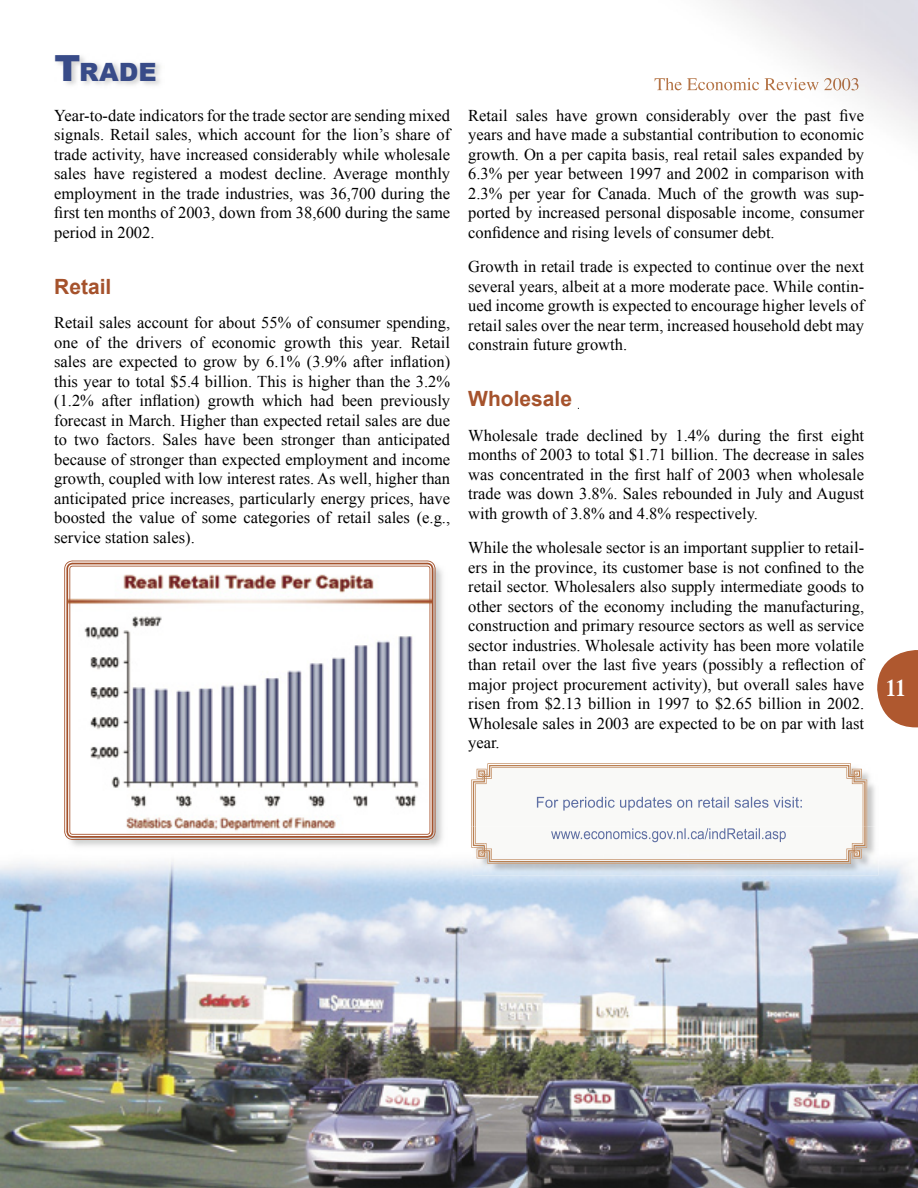
<style>
.page{position:relative;width:918px;height:1188px;background:#fff}
.page>*{position:absolute;margin:0;border:0;box-sizing:border-box;transform-origin:0 0}
.t1{font:900 25.2px "Arial";color:#384b88}
.t2{font:700 24px "Times";color:#fff;scale:.8 1}
.t3{font:700 21px "Arial";color:#a5522c}
.t4{font:16.5px/19.5px "Times New Roman";color:#000;text-align:justify}
.s1{font-size:36px}
</style>
<div class="page">
<img style="left:655px;top:78px;width:203px;height:12px">
<img style="left:0;top:861px;width:918px;height:327px">
<svg style="left:64px;top:561px;width:372px;height:279px;background:#cbaa9b"></svg>
<svg style="left:66px;top:563px;width:367px;height:275px;background:#c89882"></svg>
<svg style="left:69px;top:566px;width:361px;height:269px"></svg>
<svg style="left:877px;top:650px;width:41px;height:77px"></svg>
<img style="left:472px;top:771px;width:407px;height:104px">
<img style="left:471px;top:763px;width:396px;height:63px">
<img style="left:471px;top:826px;width:2px;height:22px">
<img style="left:473px;top:773px;width:394px;height:91px">
<h1 class="t1" style="left:55px;top:54px;width:104px"><span class="s1">T</span>RADE</h1>
<p class="t4" style="left:54px;top:105px;width:398px">Year-to-date indicators for the trade sector are sending mixed signals. Retail sales, which account for the lion’s share of trade activity, have increased considerably while wholesale sales have registered a modest decline. Average monthly employment in the trade industries, was 36,700 during the first ten months of 2003, down from 38,600 during the same period in 2002.</p>
<p class="t3" style="left:54px;top:272px;width:59px">Retail</p>
<p class="t4" style="left:54px;top:313px;width:398px">Retail sales account for about 55% of consumer spending, one of the drivers of economic growth this year. Retail sales are expected to grow by 6.1% (3.9% after inflation) this year to total $5.4 billion. This is higher than the 3.2% (1.2% after inflation) growth which had been previously forecast in March. Higher than expected retail sales are due to two factors. Sales have been stronger than anticipated because of stronger than expected employment and income growth, coupled with low interest rates. As well, higher than anticipated price increases, particularly energy prices, have boosted the value of some categories of retail sales (e.g., service station sales).</p>
<p class="t4" style="left:468px;top:105px;width:398px">Retail sales have grown considerably over the past five years and have made a substantial contribution to economic growth. On a per capita basis, real retail sales expanded by 6.3% per year between 1997 and 2002 in comparison with 2.3% per year for Canada. Much of the growth was sup&shy;ported by increased personal disposable income, consumer confidence and rising levels of consumer debt.</p>
<p class="t4" style="left:468px;top:257px;width:398px">Growth in retail trade is expected to continue over the next several years, albeit at a more moderate pace. While contin&shy;ued income growth is expected to encourage higher levels of retail sales over the near term, increased household debt may constrain future growth.</p>
<p class="t3" style="left:468px;top:384px;width:105px">Wholesale</p>
<p class="t4" style="left:468px;top:425px;width:398px">Wholesale trade declined by 1.4% during the first eight months of 2003 to total $1.71 billion. The decrease in sales was concentrated in the first half of 2003 when wholesale trade was down 3.8%. Sales rebounded in July and August with growth of 3.8% and 4.8% respectively.</p>
<p class="t4" style="left:468px;top:538px;width:398px">While the wholesale sector is an important supplier to retail&shy;ers in the province, its customer base is not confined to the retail sector. Wholesalers also supply intermediate goods to other sectors of the economy including the manufacturing, construction and primary resource sectors as well as service sector industries. Wholesale activity has been more volatile than retail over the last five years (possibly a reflection of major project procurement activity), but overall sales have risen from $2.13 billion in 1997 to $2.65 billion in 2002.<br>Wholesale sales in 2003 are expected to be on par with last year.</p>
<h2 class="t2" style="left:886px;top:673px;width:26px">11</h2>
</div>
